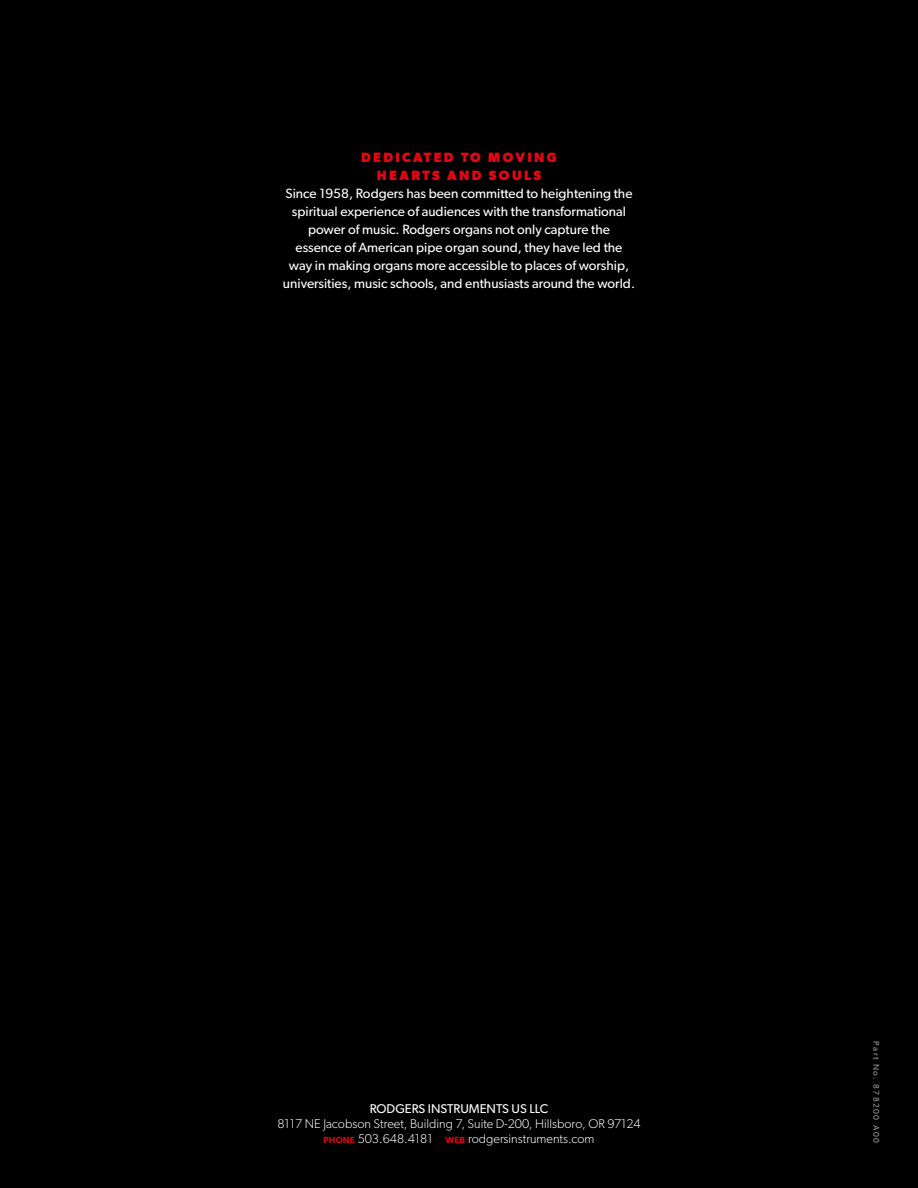
<style>
.page{position:relative;width:918px;height:1188px;background:#000}
.page>*{position:absolute;margin:0;border:0;box-sizing:border-box;transform-origin:0 0}
.t1{font:13.5px/18px "Gibson";color:#fff;text-align:center}
.t2{font:700 13.5px/18px "Gibson";letter-spacing:.175em;color:#e30613;text-align:center}
.t3{font:300 12.75px/14.7px "Gibson";color:#fff;text-align:center}
.t4{font:12.75px "Gibson";color:#fff}
.t5{font:8.25px "Gibson";letter-spacing:.175em;color:#9d9d9c}
.s1{font-weight:600;font-size:8.85px;color:#e30613}
</style>
<div class="page">
<p class="t2" style="left:361px;top:148px;width:197px">DEDICATED TO MOVING<br>HEARTS AND SOULS</p>
<p class="t1" style="left:283px;top:184px;width:354px">Since 1958, Rodgers has been committed to heightening the spiritual experience of audiences with the transformational power of music. Rodgers organs not only capture the<br>essence of American pipe organ sound, they have led the way in making organs more accessible to places of worship, universities, music schools, and enthusiasts around the world.</p>
<p class="t4" style="left:370px;top:1101px;width:180px">RODGERS INSTRUMENTS US LLC</p>
<p class="t3" style="left:278px;top:1116px;width:364px">8117 NE Jacobson Street, Building 7, Suite D-200, Hillsboro, OR 97124<br><span class="s1">PHONE</span> 503.648.4181 <span class="s1">WEB</span> rodgersinstruments.com</p>
<p class="t5" style="left:881px;top:1041px;width:103px;rotate:90deg">Part No. 878200 A00</p>
</div>
